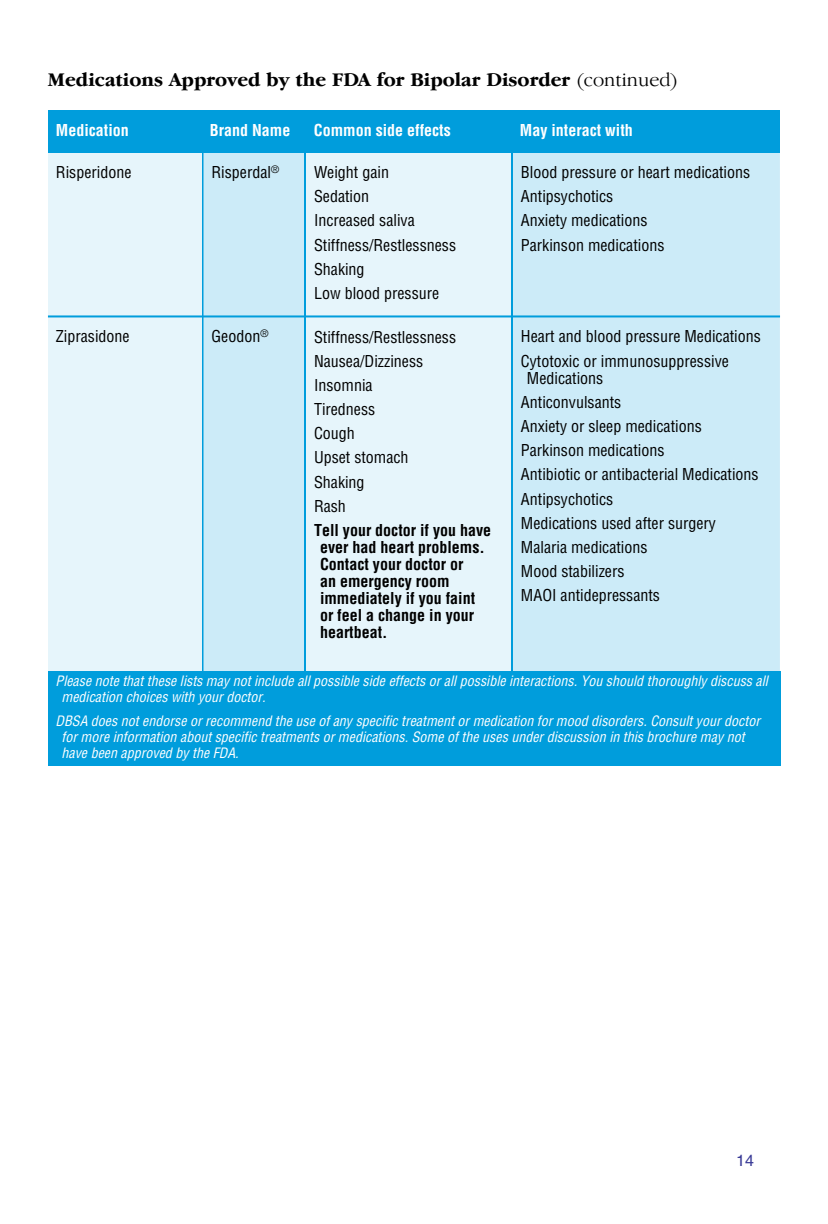
<style>
.page{position:relative;width:828px;height:1224px;background:#fff}
.page>*{position:absolute;margin:0;border:0;box-sizing:border-box;transform-origin:0 0}
.t1{font:700 20px "Garamond IT Cby BT";color:#000}
.t2{font:condensed 16px/24.2px "Helvetica";color:#000}
.t3{font:700 condensed 16px/17px "Helvetica";color:#000}
.t4{font:700 condensed 16px "Helvetica";color:#fff}
.t5{font:16px "Helvetica";color:#393a96}
.t6{font:italic condensed 14px/16px "Helvetica";color:#fff}
.s1{font-weight:300}
</style>
<div class="page">
<div style="left:202px;top:146px;width:103px;height:528px;background:#ccebf8"></div>
<div style="left:202px;top:145px;width:104px;height:530px;border:2px solid #009ddc"></div>
<div style="left:48px;top:146px;width:154px;height:529px;background:#e6f5fb"></div>
<div style="left:306px;top:146px;width:207px;height:529px;background:#e6f5fb"></div>
<div style="left:513px;top:153px;width:267px;height:518px;background:#ccebf8"></div>
<div style="left:48px;top:110px;width:732px;height:43px;background:#009ddc"></div>
<hr style="left:48px;top:315px;width:732px;height:2px;background:#009ddc">
<div style="left:48px;top:671px;width:732px;height:95px;background:#009ddc"></div>
<hr style="left:511px;top:137px;width:2px;height:536px;background:#009ddc">
<p class="t1" style="left:48px;top:69px;width:632px">Medications Approved by the FDA for Bipolar Disorder <span class="s1">(continued)</span></p>
<p class="t4" style="left:56px;top:121px;width:74px">Medication</p>
<p class="t4" style="left:210px;top:121px;width:82px">Brand Name</p>
<p class="t4" style="left:314px;top:121px;width:138px">Common side effects</p>
<p class="t4" style="left:520px;top:121px;width:114px">May interact with</p>
<p class="t2" style="left:56px;top:160px;width:77px">Risperidone</p>
<p class="t2" style="left:56px;top:324px;width:75px">Ziprasidone</p>
<p class="t2" style="left:212px;top:160px;width:69px">Risperdal<sup>®</sup></p>
<p class="t2" style="left:212px;top:324px;width:58px">Geodon<sup>®</sup></p>
<p class="t2" style="left:314px;top:160px;width:144px">Weight gain<br>Sedation<br>Increased saliva<br>Stiffness/Restlessness<br>Shaking<br>Low blood pressure</p>
<p class="t2" style="left:314px;top:324px;width:144px">Stiffness/Restlessness<br>Nausea/Dizziness<br>Insomnia<br>Tiredness<br>Cough<br>Upset stomach<br>Shaking<br>Rash</p>
<p class="t3" style="left:320px;top:522px;width:173px;text-indent:-6px">Tell your doctor if you have ever had heart problems.<br>Contact your doctor or<br>an emergency room immediately if you faint or feel a change in your heartbeat.</p>
<p class="t2" style="left:521px;top:160px;width:231px">Blood pressure or heart medications<br>Antipsychotics<br>Anxiety medications<br>Parkinson medications</p>
<p class="t2" style="left:521px;top:324px;width:241px">Heart and blood pressure Medications<br>Cytotoxic or immunosuppressive</p>
<p class="t2" style="left:521px;top:365px;width:239px;text-indent:6px">Medications<br>Anticonvulsants<br>Anxiety or sleep medications<br>Parkinson medications<br>Antibiotic or antibacterial Medications<br>Antipsychotics<br>Medications used after surgery<br>Malaria medications<br>Mood stabilizers<br>MAOI antidepressants</p>
<p class="t6" style="left:62px;top:673px;width:708px;text-indent:-6px">Please note that these lists may not include all possible side effects or all possible interactions. You should thoroughly discuss all medication choices with your doctor.</p>
<p class="t6" style="left:62px;top:712px;width:700px;text-indent:-6px">DBSA does not endorse or recommend the use of any specific treatment or medication for mood disorders. Consult your doctor for more information about specific treatments or medications. Some of the uses under discussion in this brochure may not have been approved by the FDA.</p>
<p class="t5" style="left:736px;top:1152px;width:19px">-14</p>
</div>
